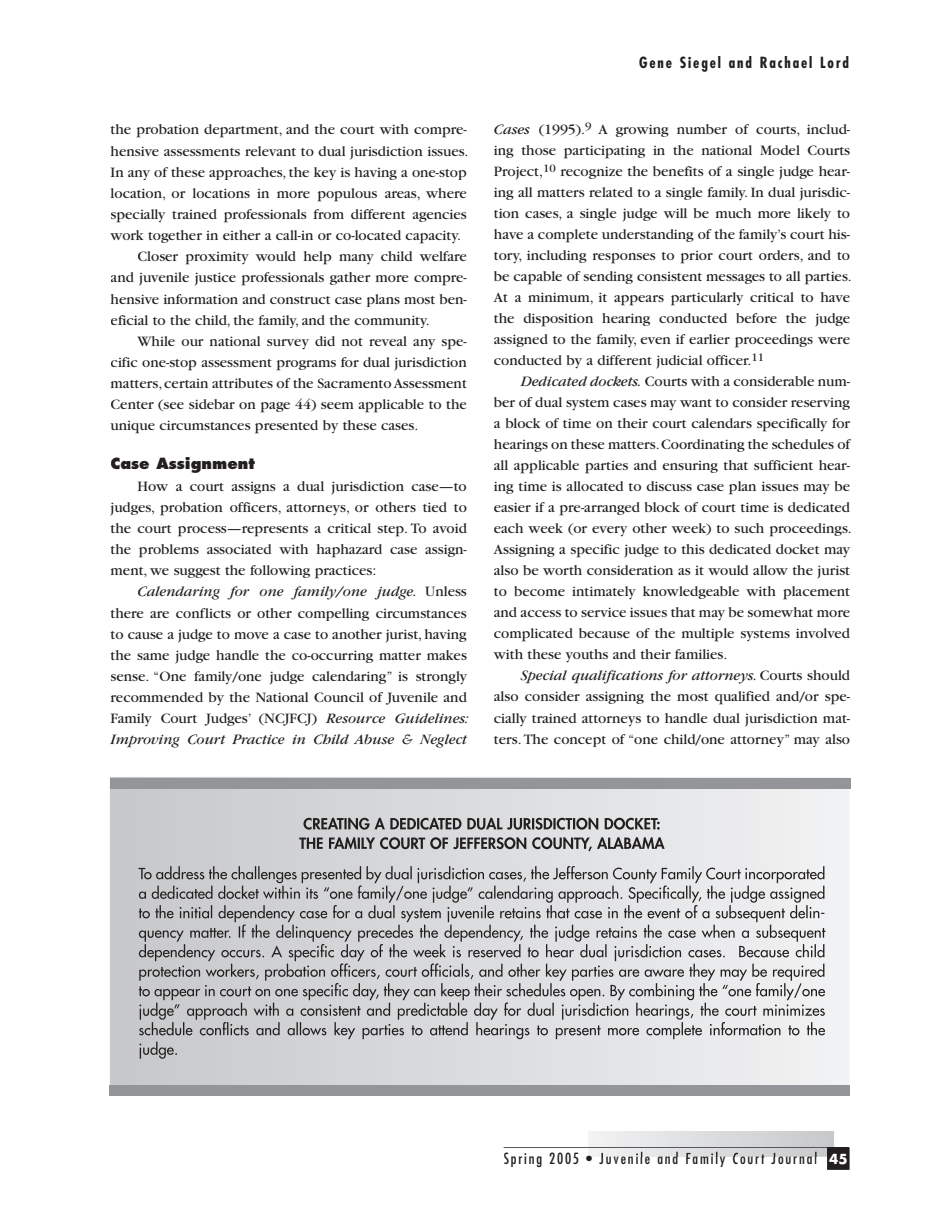
<style>
.page{position:relative;width:945px;height:1215px;background:#fff}
.page>*{position:absolute;margin:0;border:0;box-sizing:border-box;transform-origin:0 0}
.t1{font:15px/21px "Garamond";color:#231f20}
.t2{font:condensed 15px "Futura";letter-spacing:.125em;color:#231f20}
.t3{font:700 condensed 15px "Futura";letter-spacing:.125em;color:#231f20}
.t4{font:800 15px "Futura";color:#231f20}
.s1{font-style:italic}
.s2{font-weight:700;font-stretch:normal;font-size:13.5px;color:#fff}
</style>
<div class="page">
<hr style="left:504px;top:1147px;width:84px;height:1px;background:#231f20">
<svg style="left:588px;top:1131px;width:262px;height:39px"></svg>
<svg style="left:110px;top:777px;width:739px;height:308px;background:#dbdcde"></svg>
<img style="left:303px;top:818px;width:357px;height:12px">
<img style="left:299px;top:837px;width:366px;height:14px">
<img style="left:139px;top:866px;width:686px;height:17px">
<img style="left:139px;top:885px;width:686px;height:18px">
<img style="left:139px;top:905px;width:685px;height:17px">
<img style="left:139px;top:924px;width:686px;height:18px">
<img style="left:139px;top:944px;width:686px;height:17px">
<img style="left:139px;top:963px;width:686px;height:18px">
<img style="left:139px;top:983px;width:686px;height:17px">
<img style="left:139px;top:1002px;width:686px;height:18px">
<img style="left:139px;top:1022px;width:686px;height:17px">
<img style="left:139px;top:1042px;width:38px;height:17px">
<div style="left:111px;top:778px;width:740px;height:11px;background:#939598"></div>
<div style="left:109px;top:1085px;width:740px;height:11px;background:#939598"></div>
<p class="t1" style="left:111px;top:119px;width:358px">the probation department, and the court with compre-</p>
<p class="t1" style="left:111px;top:141px;width:360px">hensive assessments relevant to dual jurisdiction issues.</p>
<p class="t1" style="left:111px;top:162px;width:358px">In any of these approaches, the key is having a one-stop</p>
<p class="t1" style="left:111px;top:183px;width:358px">location, or locations in more populous areas, where</p>
<p class="t1" style="left:111px;top:204px;width:358px">specially trained professionals from different agencies</p>
<p class="t1" style="left:111px;top:225px;width:352px">work together in either a call-in or co-located capacity.</p>
<p class="t1" style="left:138px;top:246px;width:331px">Closer proximity would help many child welfare</p>
<p class="t1" style="left:111px;top:267px;width:358px">and juvenile justice professionals gather more compre-</p>
<p class="t1" style="left:111px;top:289px;width:358px">hensive information and construct case plans most ben-</p>
<p class="t1" style="left:111px;top:310px;width:321px">eficial to the child, the family, and the community.</p>
<p class="t1" style="left:138px;top:331px;width:331px">While our national survey did not reveal any spe-</p>
<p class="t1" style="left:111px;top:352px;width:358px">cific one-stop assessment programs for dual jurisdiction</p>
<p class="t1" style="left:111px;top:373px;width:358px">matters, certain attributes of the Sacramento Assessment</p>
<p class="t1" style="left:111px;top:394px;width:358px">Center (see sidebar on page 44) seem applicable to the</p>
<p class="t1" style="left:111px;top:415px;width:309px">unique circumstances presented by these cases.</p>
<p class="t4" style="left:111px;top:455px;width:146px">Case Assignment</p>
<p class="t1" style="left:111px;top:476px;width:358px;text-align:justify;text-indent:27px">How a court assigns a dual jurisdiction case—to judges, probation officers, attorneys, or others tied to the court process—represents a critical step. To avoid the problems associated with haphazard case assign&shy;ment, we suggest the following practices:</p>
<p class="t1" style="left:111px;top:581px;width:360px;text-indent:27px"><span class="s1">Calendaring for one family/one judge.</span> Unless there are conflicts or other compelling circumstances to cause a judge to move a case to another jurist, having the same judge handle the co-occurring matter makes sense. “One family/one judge calendaring” is strongly recommended by the National Council of Juvenile and Family Court Judges’ (NCJFCJ) <span class="s1">Resource Guidelines:<br>Improving Court Practice in Child Abuse &amp; Neglect</span></p>
<p class="t3" style="left:639px;top:53px;width:211px">Gene Siegel and Rachael Lord</p>
<p class="t1" style="left:494px;top:119px;width:360px"><span class="s1">Cases</span> (1995).<sup>9</sup> A growing number of courts, includ&shy;ing those participating in the national Model Courts Project,<sup>10</sup> recognize the benefits of a single judge hear&shy;ing all matters related to a single family. In dual jurisdic&shy;tion cases, a single judge will be much more likely to have a complete understanding of the family’s court his&shy;tory, including responses to prior court orders, and to be capable of sending consistent messages to all parties.<br>At a minimum, it appears particularly critical to have the disposition hearing conducted before the judge assigned to the family, even if earlier proceedings were conducted by a different judicial officer.<sup>11</sup></p>
<p class="t1" style="left:494px;top:371px;width:360px;text-indent:27px"><span class="s1">Dedicated dockets.</span> Courts with a considerable num&shy;ber of dual system cases may want to consider reserving a block of time on their court calendars specifically for hearings on these matters. Coordinating the schedules of all applicable parties and ensuring that sufficient hear&shy;ing time is allocated to discuss case plan issues may be easier if a pre-arranged block of court time is dedicated each week (or every other week) to such proceedings.<br>Assigning a specific judge to this dedicated docket may also be worth consideration as it would allow the jurist to become intimately knowledgeable with placement and access to service issues that may be somewhat more complicated because of the multiple systems involved with these youths and their families.</p>
<p class="t1" style="left:494px;top:665px;width:358px;text-align:justify;text-indent:27px"><span class="s1">Special qualifications for attorneys.</span> Courts should also consider assigning the most qualified and/or spe&shy;cially trained attorneys to handle dual jurisdiction mat&shy;ters. The concept of “one child/one attorney” may also</p>
<p class="t2" style="left:504px;top:1149px;width:346px">Spring 2005 • Juvenile and Family Court Journal <span class="s2">45</span></p>
</div>
